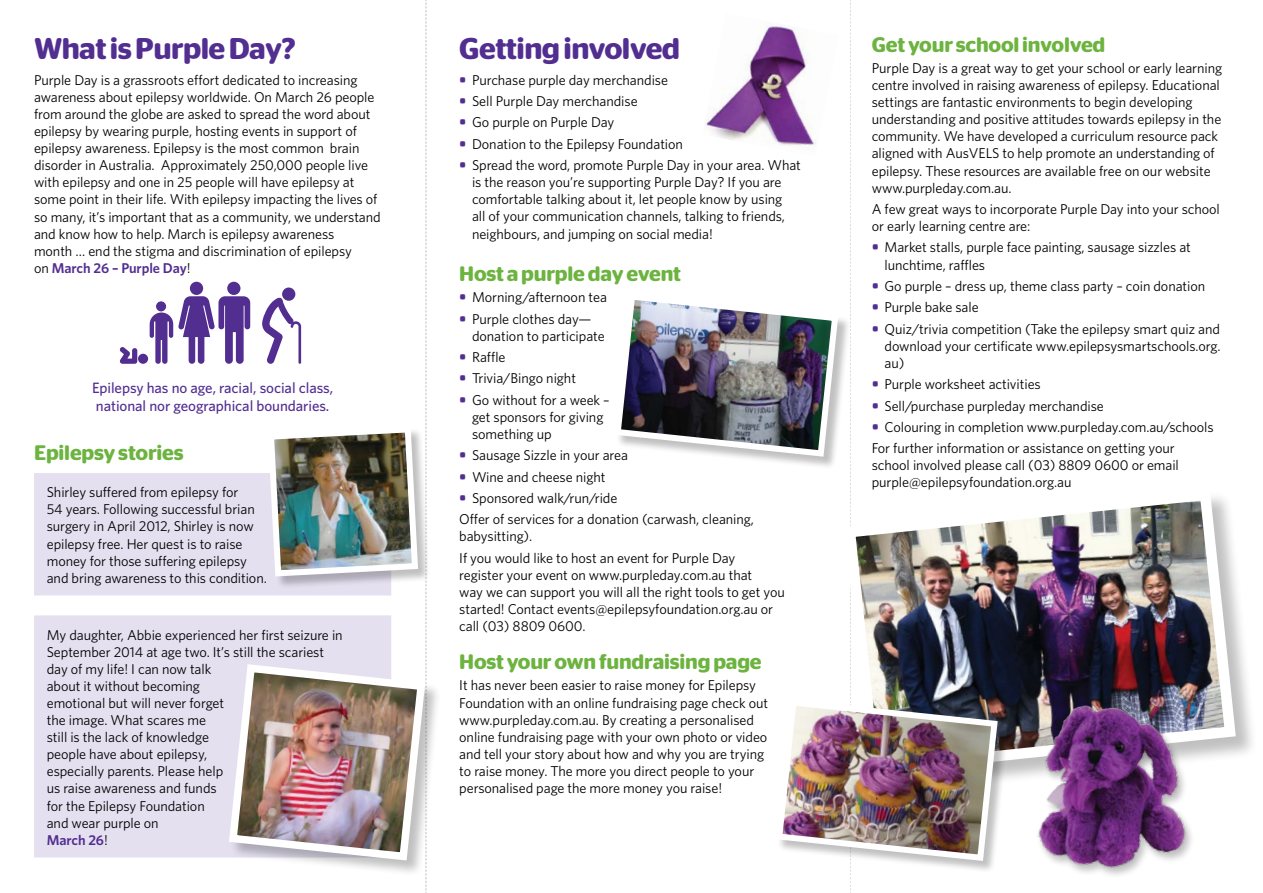
<style>
.page{position:relative;width:1263px;height:893px;background:#fff}
.page>*{position:absolute;margin:0;border:0;box-sizing:border-box;transform-origin:0 0}
.t1{font:600 30px "Stag Sans Round";letter-spacing:-.02em;color:#522e91}
.t2{font:600 21px "Stag Sans Round";letter-spacing:-.01em;color:#6cb33f}
.t3{font:500 15px/18px "Whitney";letter-spacing:-.005em;color:#522e91}
.t4{font:14.25px/17.1px "Whitney";letter-spacing:-.005em;color:#000}
.s1{font-weight:600;color:#522e91}
.s2{font-weight:700;font-size:15px;color:#522e91}
</style>
<div class="page">
<div style="left:34px;top:473px;width:116px;height:384px;background:#e4e0f0"></div>
<div style="left:229px;top:665px;width:213px;height:212px;background:#000;opacity:.25"></div>
<div style="left:845px;top:490px;width:413px;height:307px;background:#000;opacity:.25"></div>
<img style="left:1001px;top:490px;width:240px;height:290px">
<img style="left:1013px;top:689px;width:181px;height:186px">
<div style="left:777px;top:700px;width:233px;height:173px;background:#000;opacity:.25"></div>
<img style="left:619px;top:0;width:382px;height:893px">
<svg style="left:120px;top:347px;width:17px;height:17px"></svg>
<div style="left:138px;top:354px;width:10px;height:10px;background:#522e91;border-radius:50%"></div>
<svg style="left:150px;top:0;width:279px;height:893px"></svg>
<img style="left:702px;top:14px;width:136px;height:142px">
<h1 class="t1" style="left:34px;top:31px;width:263px">What is Purple Day?</h1>
<p class="t4" style="left:34px;top:71px;width:348px">Purple Day is a grassroots effort dedicated to increasing awareness about epilepsy worldwide. On March 26 people from around the globe are asked to spread the word about epilepsy by wearing purple, hosting events in support of epilepsy awareness. Epilepsy is the most common brain disorder in Australia. Approximately 250,000 people live with epilepsy and one in 25 people will have epilepsy at some point in their life. With epilepsy impacting the lives of so many, it’s important that as a community, we understand and know how to help. March is epilepsy awareness<br>month … end the stigma and discrimination of epilepsy<br>on <span class="s1">March 26 – Purple Day</span>!</p>
<p class="t3" style="left:92px;top:379px;width:243px">Epilepsy has no age, racial, social class, national nor geographical boundaries.</p>
<h2 class="t2" style="left:34px;top:441px;width:151px">Epilepsy stories</h2>
<p class="t4" style="left:47px;top:484px;width:222px">Shirley suffered from epilepsy for<br>54 years. Following successful brian surgery in April 2012, Shirley is now epilepsy free. Her quest is to raise money for those suffering epilepsy and bring awareness to this condition.</p>
<p class="t4" style="left:47px;top:626px;width:297px">My daughter, Abbie experienced her first seizure in<br>September 2014 at age two. It’s still the scariest day of my life! I can now talk<br>about it without becoming<br>emotional but will never forget<br>the image. What scares me<br>still is the lack of knowledge<br>people have about epilepsy,<br>especially parents. Please help<br>us raise awareness and funds<br>for the Epilepsy Foundation<br>and wear purple on<br><span class="s1">March 26</span>!</p>
<h1 class="t1" style="left:459px;top:31px;width:222px">Getting involved</h1>
<p class="t4" style="left:459px;top:71px;width:210px"><span class="s2">•</span> Purchase purple day merchandise</p>
<p class="t4" style="left:459px;top:92px;width:180px"><span class="s2">•</span> Sell Purple Day merchandise</p>
<p class="t4" style="left:459px;top:114px;width:157px"><span class="s2">•</span> Go purple on Purple Day</p>
<p class="t4" style="left:459px;top:135px;width:225px"><span class="s2">•</span> Donation to the Epilepsy Foundation</p>
<p class="t4" style="left:472px;top:156px;width:330px;text-indent:-13px"><span class="s2">•</span> Spread the word, promote Purple Day in your area. What is the reason you’re supporting Purple Day? If you are comfortable talking about it, let people know by using<br>all of your communication channels, talking to friends, neighbours, and jumping on social media!</p>
<h2 class="t2" style="left:459px;top:261px;width:223px">Host a purple day event</h2>
<p class="t4" style="left:459px;top:288px;width:149px"><span class="s2">•</span> Morning/afternoon tea</p>
<p class="t4" style="left:472px;top:310px;width:134px;text-indent:-13px"><span class="s2">•</span> Purple clothes day— donation to participate</p>
<p class="t4" style="left:459px;top:348px;width:48px"><span class="s2">•</span> Raffle</p>
<p class="t4" style="left:459px;top:370px;width:118px"><span class="s2">•</span> Trivia/Bingo night</p>
<p class="t4" style="left:472px;top:391px;width:139px;text-indent:-13px"><span class="s2">•</span> Go without for a week – get sponsors for giving something up</p>
<p class="t4" style="left:459px;top:447px;width:170px"><span class="s2">•</span> Sausage Sizzle in your area</p>
<p class="t4" style="left:459px;top:468px;width:148px"><span class="s2">•</span> Wine and cheese night</p>
<p class="t4" style="left:459px;top:487px;width:296px;line-height:21.3px"><span class="s2">•</span> Sponsored walk/run/ride<br>Offer of services for a donation (carwash, cleaning,</p>
<p class="t4" style="left:459px;top:526px;width:278px;line-height:21.3px">babysitting).<br>If you would like to host an event for Purple Day</p>
<p class="t4" style="left:459px;top:566px;width:327px">register your event on www.purpleday.com.au that<br>way we can support you will all the right tools to get you started! Contact events@epilepsyfoundation.org.au or call (03) 8809 0600.</p>
<h2 class="t2" style="left:459px;top:650px;width:304px">Host your own fundraising page</h2>
<p class="t4" style="left:459px;top:677px;width:310px">It has never been easier to raise money for Epilepsy Foundation with an online fundraising page check out www.purpleday.com.au. By creating a personalised online fundraising page with your own photo or video and tell your story about how and why you are trying to raise money. The more you direct people to your personalised page the more money you raise!</p>
<h2 class="t2" style="left:872px;top:32px;width:235px">Get your school involved</h2>
<p class="t4" style="left:872px;top:59px;width:352px">Purple Day is a great way to get your school or early learning centre involved in raising awareness of epilepsy. Educational settings are fantastic environments to begin developing understanding and positive attitudes towards epilepsy in the community. We have developed a curriculum resource pack aligned with AusVELS to help promote an understanding of epilepsy. These resources are available free on our website www.purpleday.com.au.</p>
<p class="t4" style="left:872px;top:200px;width:350px">A few great ways to incorporate Purple Day into your school or early learning centre are:</p>
<p class="t4" style="left:884px;top:239px;width:308px;text-indent:-13px"><span class="s2">•</span> Market stalls, purple face painting, sausage sizzles at lunchtime, raffles</p>
<p class="t4" style="left:872px;top:277px;width:335px"><span class="s2">•</span> Go purple – dress up, theme class party – coin donation</p>
<p class="t4" style="left:872px;top:299px;width:108px"><span class="s2">•</span> Purple bake sale</p>
<p class="t4" style="left:884px;top:320px;width:338px;text-align:justify;text-indent:-13px"><span class="s2">•</span> Quiz/trivia competition (Take the epilepsy smart quiz and download your certificate www.epilepsysmartschools.org. au)</p>
<p class="t4" style="left:872px;top:375px;width:171px"><span class="s2">•</span> Purple worksheet activities</p>
<p class="t4" style="left:872px;top:397px;width:234px"><span class="s2">•</span> Sell/purchase purpleday merchandise</p>
<p class="t4" style="left:872px;top:416px;width:343px;line-height:21.3px"><span class="s2">•</span> Colouring in completion www.purpleday.com.au/schools<br>For further information or assistance on getting your</p>
<p class="t4" style="left:872px;top:457px;width:309px">school involved please call (03) 8809 0600 or email purple@epilepsyfoundation.org.au</p>
</div>
